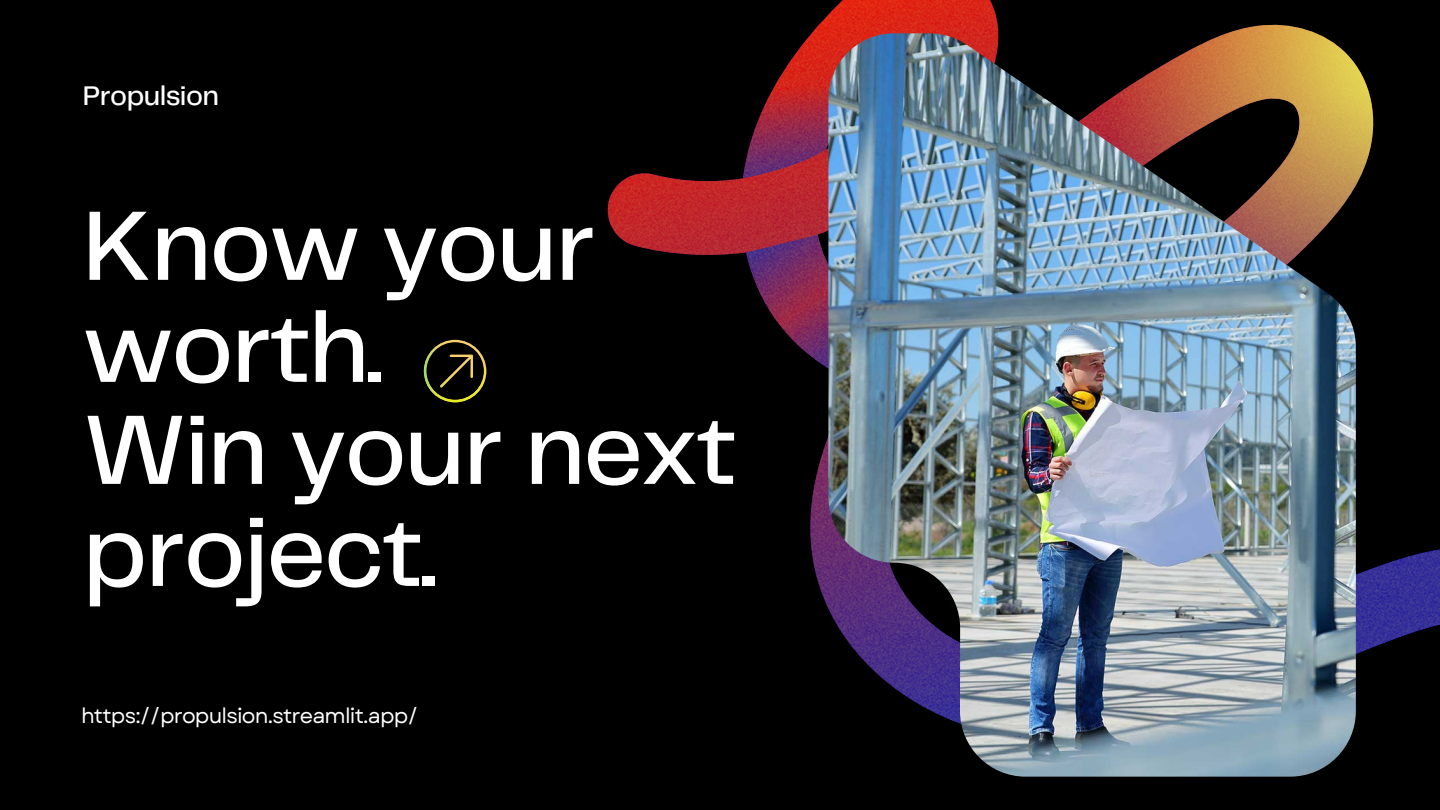
<style>
.page{position:relative;width:1440px;height:810px;background:#000}
.page>*{position:absolute;margin:0;border:0;box-sizing:border-box;transform-origin:0 0}
.t1{font:500 102.4px/102px "Telegraf";letter-spacing:-.02em;color:#fff}
.t2{font:500 28px "Telegraf";letter-spacing:-.02em;color:#fff}
.t3{font:21px "Garet";letter-spacing:-.04em;color:#fff}
</style>
<div class="page">
<svg style="left:607px;top:0;width:833px;height:654px"></svg>
<img style="left:828px;top:33px;width:528px;height:744px">
<svg style="left:424px;top:340px;width:62px;height:62px"></svg>
<p class="t2" style="left:83px;top:84px;width:138px">Propulsion</p>
<p class="t1" style="left:83px;top:200px;width:514px">Know your worth.</p>
<p class="t1" style="left:83px;top:404px;width:656px">Win your next project.</p>
<p class="t3" style="left:81px;top:701px;width:339px">https://propulsion.streamlit.app/</p>
</div>
